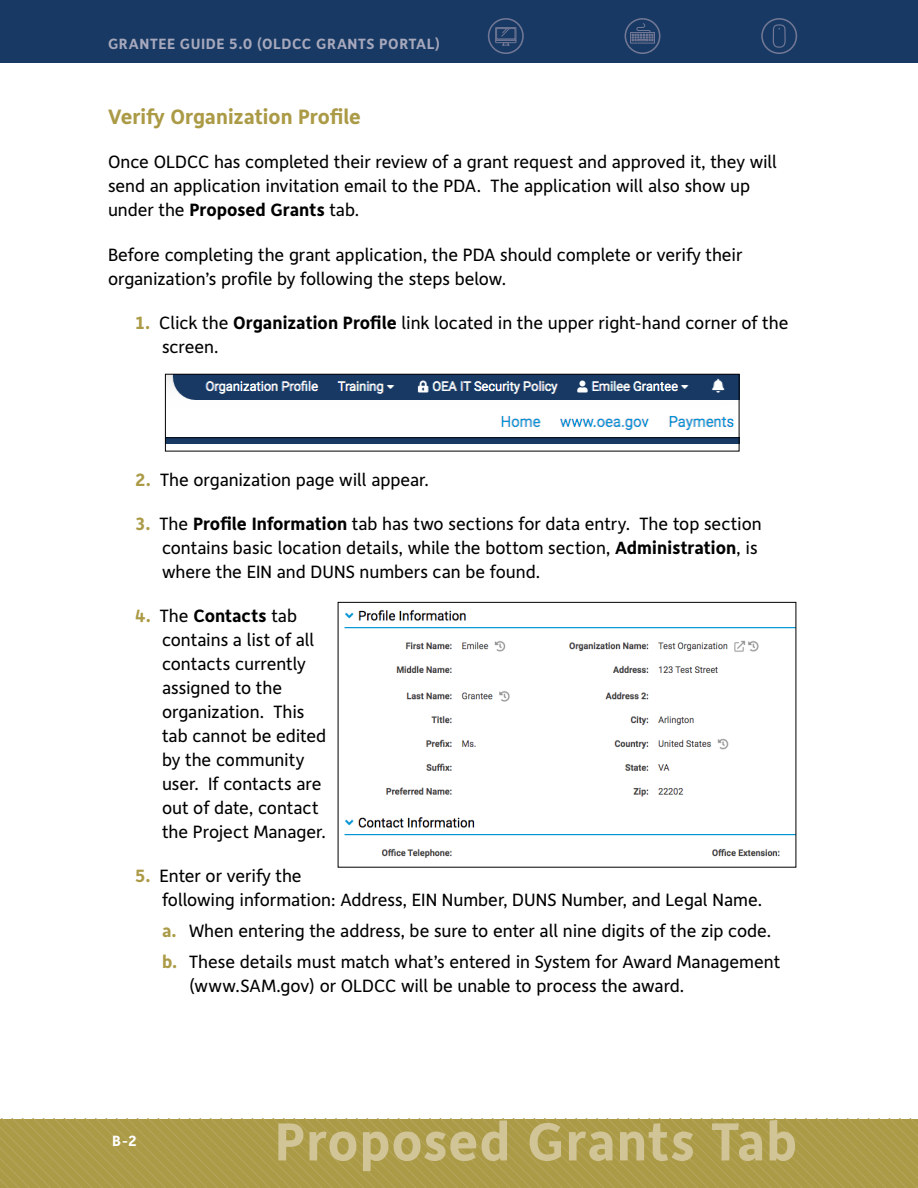
<style>
.page{position:relative;width:918px;height:1188px;background:#fff}
.page>*{position:absolute;margin:0;border:0;box-sizing:border-box;transform-origin:0 0}
.t1{font:700 54px "Depot";letter-spacing:.02em;color:#d1c598}
.t2{font:700 21px "Depot";color:#ab9a46}
.t3{font:18px/24px "Depot";color:#000}
.t4{font:700 15px "Depot";letter-spacing:.04em;color:#a7a8bc}
.t5{font:700 15px "Depot";color:#fff}
.s1{font-weight:700}
.s2{font-weight:700;color:#ab9a46}
</style>
<div class="page">
<svg style="left:0;top:1119px;width:918px;height:69px;background:#ac9b49"></svg>
<div style="left:0;top:0;width:918px;height:63px;background:#173963"></div>
<div style="left:488px;top:18px;width:36px;height:36px;border:2px solid #727795;border-radius:50%"></div>
<svg style="left:495px;top:27px;width:22px;height:19px"></svg>
<div style="left:625px;top:18px;width:35px;height:36px;border:2px solid #727795;border-radius:50%"></div>
<div style="left:630px;top:32px;width:25px;height:12px;border:1px solid #727795"></div>
<svg style="left:631px;top:23px;width:23px;height:19px"></svg>
<div style="left:761px;top:18px;width:36px;height:36px;border:2px solid #727795;border-radius:50%"></div>
<svg style="left:772px;top:24px;width:14px;height:24px"></svg>
<img style="left:167px;top:376px;width:570px;height:68px">
<div style="left:165px;top:374px;width:574px;height:77px;border:1px solid #000"></div>
<img style="left:344px;top:610px;width:450px;height:248px">
<div style="left:338px;top:602px;width:458px;height:266px;border:1px solid #000"></div>
<p class="t4" style="left:108px;top:34px;width:334px">GRANTEE GUIDE 5.0 (OLDCC GRANTS PORTAL)</p>
<p class="t2" style="left:108px;top:103px;width:255px">Verify Organization Profile</p>
<p class="t3" style="left:108px;top:150px;width:671px">Once OLDCC has completed their review of a grant request and approved it, they will send an application invitation email to the PDA. The application will also show up under the <span class="s1">Proposed Grants</span> tab.</p>
<p class="t3" style="left:108px;top:242px;width:636px">Before completing the grant application, the PDA should complete or verify their organization’s profile by following the steps below.</p>
<p class="t3" style="left:162px;top:310px;width:628px;text-indent:-27px"><span class="s2">1.</span> Click the <span class="s1">Organization Profile</span> link located in the upper right-hand corner of the screen.</p>
<p class="t3" style="left:135px;top:467px;width:293px"><span class="s2">2.</span> The organization page will appear.</p>
<p class="t3" style="left:162px;top:511px;width:601px;text-indent:-27px"><span class="s2">3.</span> The <span class="s1">Profile Information</span> tab has two sections for data entry. The top section contains basic location details, while the bottom section, <span class="s1">Administration</span>, is where the EIN and DUNS numbers can be found.</p>
<p class="t3" style="left:162px;top:603px;width:166px;text-indent:-27px"><span class="s2">4.</span> The <span class="s1">Contacts</span> tab contains a list of all contacts currently assigned to the organization. This tab cannot be edited by the community user. If contacts are out of date, contact the Project Manager.</p>
<p class="t3" style="left:162px;top:864px;width:600px;text-indent:-27px"><span class="s2">5.</span> Enter or verify the<br>following information: Address, EIN Number, DUNS Number, and Legal Name.</p>
<p class="t3" style="left:162px;top:915px;width:620px;line-height:30.8px"><span class="s2">a.</span> When entering the address, be sure to enter all nine digits of the zip code. <span class="s2">b.</span> These details must match what’s entered in System for Award Management</p>
<p class="t3" style="left:189px;top:973px;width:495px">(www.SAM.gov) or OLDCC will be unable to process the award.</p>
<p class="t5" style="left:112px;top:1131px;width:27px">B-2</p>
<h1 class="t1" style="left:275px;top:1107px;width:524px">Proposed Grants Tab</h1>
</div>
